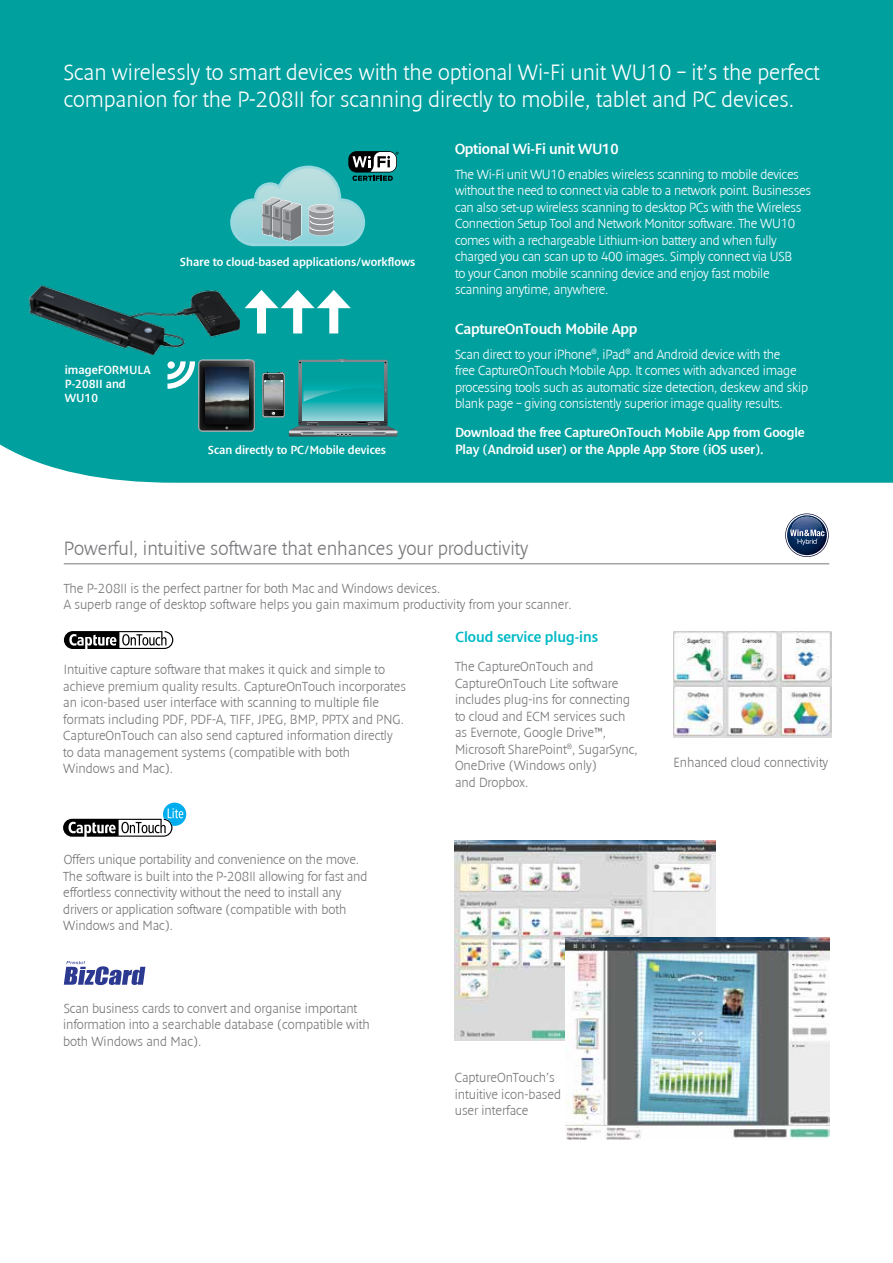
<style>
.page{position:relative;width:893px;height:1263px;background:#fff}
.page>*{position:absolute;margin:0;border:0;box-sizing:border-box;transform-origin:0 0}
.t1{font:300 22.5px/27px "Denda New";color:#fff}
.t2{font:300 19.5px "Denda New";color:#77787b}
.t3{font:15px "Denda New";letter-spacing:-.015em;color:#fff}
.t4{font:15px "Denda New";color:#00bac6}
.t5{font:300 13.5px/16.5px "Denda New";color:#77787b}
.t6{font:300 13.5px/16.5px "Denda New";letter-spacing:-.02em;color:#fff}
.t7{font:13.5px/16.5px "Denda New";letter-spacing:-.01em;color:#fff}
.t8{font:12px/14.2px "Denda New";color:#fff}
</style>
<div class="page">
<div style="left:0;top:0;width:893px;height:483px;background:#00a09e"></div>
<hr style="left:64px;top:563px;width:765px;height:1px;background:#77787b">
<svg style="left:785px;top:513px;width:44px;height:44px"></svg>
<svg style="left:64px;top:631px;width:109px;height:18px"></svg>
<svg style="left:63px;top:803px;width:123px;height:34px"></svg>
<svg style="left:262px;top:359px;width:135px;height:77px"></svg>
<div style="left:263px;top:373px;width:22px;height:44px;border:1px solid #303030;border-radius:2px"></div>
<img style="left:198px;top:359px;width:68px;height:73px">
<div style="left:257px;top:301px;width:9px;height:32px;background:#fff"></div>
<div style="left:293px;top:301px;width:9px;height:32px;background:#fff"></div>
<div style="left:329px;top:301px;width:9px;height:32px;background:#fff"></div>
<svg style="left:244px;top:290px;width:107px;height:18px"></svg>
<svg style="left:167px;top:360px;width:88px;height:71px"></svg>
<svg style="left:64px;top:961px;width:81px;height:24px"></svg>
<svg style="left:348px;top:151px;width:49px;height:22px"></svg>
<svg style="left:230px;top:152px;width:169px;height:94px"></svg>
<img style="left:28px;top:285px;width:211px;height:70px">
<img style="left:673px;top:632px;width:158px;height:105px">
<img style="left:455px;top:840px;width:261px;height:201px">
<img style="left:565px;top:937px;width:264px;height:203px">
<h1 class="t1" style="left:64px;top:59px;width:757px">Scan wirelessly to smart devices with the optional Wi-Fi unit WU10 – it’s the perfect companion for the P-208II for scanning directly to mobile, tablet and PC devices.</h1>
<p class="t8" style="left:180px;top:255px;width:237px">Share to cloud-based applications/workflows</p>
<p class="t8" style="left:65px;top:362px;width:87px">imageFORMULA<br>P-208II and<br>WU10</p>
<p class="t8" style="left:208px;top:443px;width:180px">Scan directly to PC/Mobile devices</p>
<p class="t3" style="left:455px;top:141px;width:165px">Optional Wi-Fi unit WU10</p>
<p class="t6" style="left:455px;top:166px;width:358px">The Wi-Fi unit WU10 enables wireless scanning to mobile devices without the need to connect via cable to a network point. Businesses can also set-up wireless scanning to desktop PCs with the Wireless Connection Setup Tool and Network Monitor software. The WU10 comes with a rechargeable Lithium-ion battery and when fully charged you can scan up to 400 images. Simply connect via USB<br>to your Canon mobile scanning device and enjoy fast mobile scanning anytime, anywhere.</p>
<p class="t3" style="left:455px;top:320px;width:184px">CaptureOnTouch Mobile App</p>
<p class="t6" style="left:455px;top:346px;width:354px">Scan direct to your iPhone<sup>®</sup>, iPad<sup>®</sup> and Android device with the<br>free CaptureOnTouch Mobile App. It comes with advanced image processing tools such as automatic size detection, deskew and skip blank page – giving consistently superior image quality results.</p>
<p class="t7" style="left:455px;top:425px;width:351px">Download the free CaptureOnTouch Mobile App from Google<br>Play (Android user) or the Apple App Store (iOS user).</p>
<h2 class="t2" style="left:64px;top:538px;width:466px">Powerful, intuitive software that enhances your productivity</h2>
<p class="t5" style="left:64px;top:580px;width:509px">The P-208II is the perfect partner for both Mac and Windows devices.<br>A superb range of desktop software helps you gain maximum productivity from your scanner.</p>
<p class="t5" style="left:63px;top:662px;width:344px">Intuitive capture software that makes it quick and simple to achieve premium quality results. CaptureOnTouch incorporates an icon-based user interface with scanning to multiple file formats including PDF, PDF-A, TIFF, JPEG, BMP, PPTX and PNG.<br>CaptureOnTouch can also send captured information directly to data management systems (compatible with both<br>Windows and Mac).</p>
<p class="t5" style="left:63px;top:852px;width:306px">Offers unique portability and convenience on the move.<br>The software is built into the P-208II allowing for fast and effortless connectivity without the need to install any drivers or application software (compatible with both Windows and Mac).</p>
<p class="t5" style="left:63px;top:1000px;width:308px">Scan business cards to convert and organise important information into a searchable database (compatible with both Windows and Mac).</p>
<p class="t4" style="left:455px;top:629px;width:144px">Cloud service plug-ins</p>
<p class="t5" style="left:455px;top:659px;width:184px">The CaptureOnTouch and<br>CaptureOnTouch Lite software includes plug-ins for connecting to cloud and ECM services such as Evernote, Google Drive™,<br>Microsoft SharePoint<sup>®</sup>, SugarSync,<br>OneDrive (Windows only)<br>and Dropbox.</p>
<p class="t5" style="left:455px;top:1070px;width:108px">CaptureOnTouch’s intuitive icon-based user interface</p>
<p class="t5" style="left:673px;top:754px;width:156px">Enhanced cloud connectivity</p>
</div>
